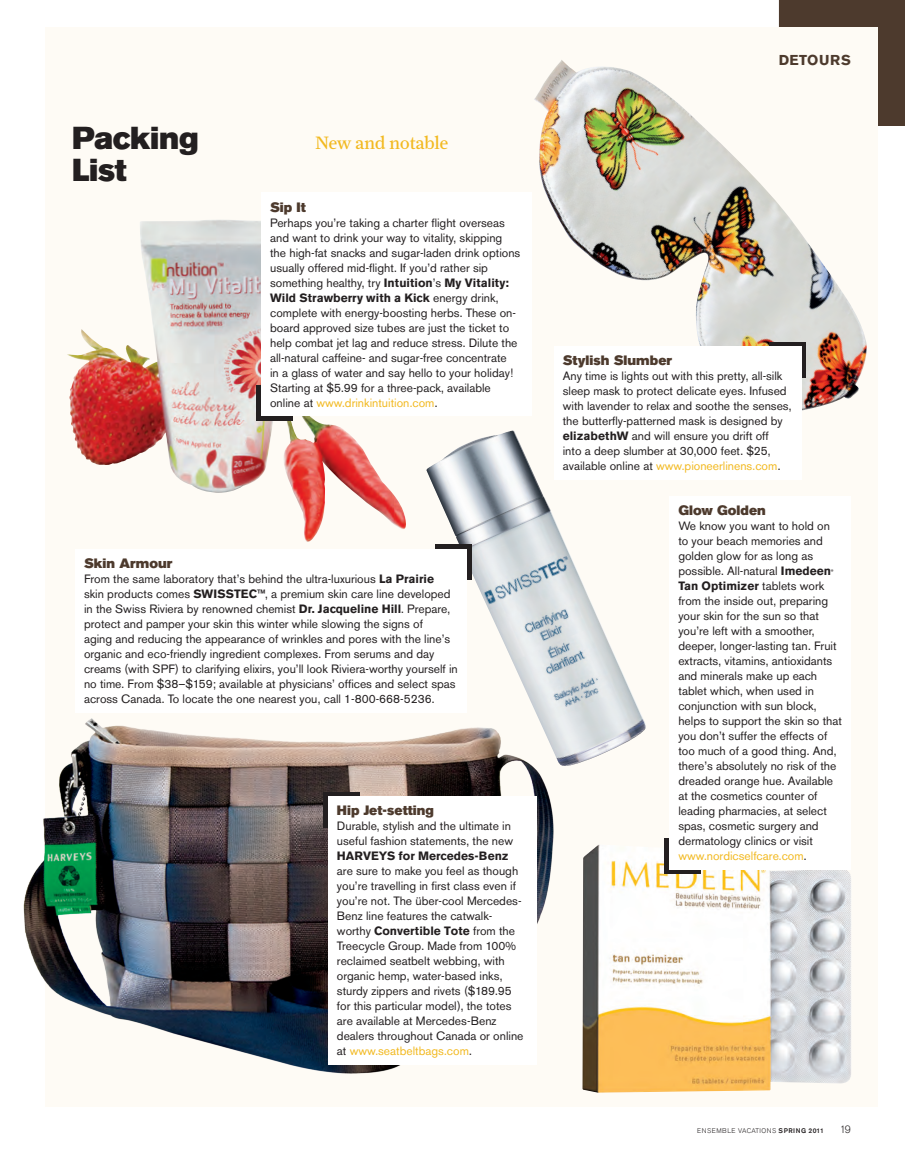
<style>
.page{position:relative;width:905px;height:1161px;background:#fff}
.page>*{position:absolute;margin:0;border:0;box-sizing:border-box;transform-origin:0 0}
.t1{font:31.5px/31.5px "Akzidenz Grotesk BQ Super";letter-spacing:-.01em;color:#231f20}
.Detours_text_intro{font:18px "Farnham Text";color:#f2b920}
.t2{font:700 14.25px "Akzidenz Grotesk BQ";letter-spacing:.035em;color:#4d3a2d}
.Detours_text_sans{font:13.5px "Akzidenz Grotesk BQ Super";color:#4d3a2d}
.Detours_text_sans-2{font:12px/15px "Akzidenz Grotesk BQ";color:#231f20}
.t3{font:300 10.5px "Akzidenz Grotesk BQ";color:#231f20}
.t4{font:300 6.75px "Akzidenz Grotesk BQ";letter-spacing:.07em;color:#231f20}
.s1{font-weight:700}
.s2{color:#f2b920}
.s3{font-family:"Myriad Pro";font-size:6.75px}
.s4{font-weight:500}
</style>
<div class="page">
<div style="left:778px;top:0;width:126px;height:126px;background:#4d3a2d"></div>
<div style="left:45px;top:27px;width:833px;height:1080px;background:#fefbf5"></div>
<img style="left:67px;top:220px;width:339px;height:322px">
<img style="left:582px;top:844px;width:269px;height:249px">
<img style="left:534px;top:60px;width:333px;height:351px">
<img style="left:23px;top:718px;width:531px;height:356px">
<img style="left:426px;top:431px;width:220px;height:335px">
<div style="left:256px;top:385px;width:36px;height:36px;background:#231f20"></div>
<div style="left:770px;top:342px;width:36px;height:36px;background:#231f20"></div>
<div style="left:664px;top:838px;width:36px;height:36px;background:#231f20"></div>
<div style="left:435px;top:544px;width:36px;height:36px;background:#231f20"></div>
<div style="left:323px;top:792px;width:36px;height:36px;background:#231f20"></div>
<div style="left:261px;top:193px;width:270px;height:223px;background:#fff"></div>
<div style="left:554px;top:346px;width:247px;height:134px;background:#fff"></div>
<div style="left:75px;top:549px;width:391px;height:163px;background:#fff"></div>
<div style="left:669px;top:496px;width:181px;height:374px;background:#fff"></div>
<div style="left:328px;top:796px;width:208px;height:269px;background:#fff"></div>
<p class="t1" style="left:72px;top:123px;width:128px">Packing<br>List</p>
<p class="Detours_text_intro" style="left:315px;top:132px;width:135px">New and notable</p>
<p class="Detours_text_sans" style="left:270px;top:199px;width:37px">Sip It</p>
<p class="Detours_text_sans-2" style="left:270px;top:215px;width:252px">Perhaps you’re taking a charter flight overseas and want to drink your way to vitality, skipping the high-fat snacks and sugar-laden drink options usually offered mid-flight. If you’d rather sip something healthy, try <span class="s1">Intuition</span>’s <span class="s1">My Vitality:<br>Wild Strawberry with a Kick</span> energy drink, complete with energy-boosting herbs. These on&shy;board approved size tubes are just the ticket to help combat jet lag and reduce stress. Dilute the all-natural caffeine- and sugar-free concentrate<br>in a glass of water and say hello to your holiday!<br>Starting at $5.99 for a three-pack, available online at <span class="s2">www.drinkintuition.com</span>.</p>
<p class="Detours_text_sans" style="left:84px;top:555px;width:90px">Skin Armour</p>
<p class="Detours_text_sans-2" style="left:84px;top:571px;width:375px">From the same laboratory that’s behind the ultra-luxurious <span class="s1">La Prairie<br></span>skin products comes <span class="s1">SWISSTEC™</span>, a premium skin care line developed in the Swiss Riviera by renowned chemist <span class="s1">Dr. Jacqueline Hill</span>. Prepare, protect and pamper your skin this winter while slowing the signs of<br>aging and reducing the appearance of wrinkles and pores with the line’s organic and eco-friendly ingredient complexes. From serums and day creams (with SPF) to clarifying elixirs, you’ll look Riviera-worthy yourself in no time. From $38–$159; available at physicians’ offices and select spas across Canada. To locate the one nearest you, call 1-800-668-5236.</p>
<p class="Detours_text_sans" style="left:337px;top:803px;width:99px">Hip Jet-setting</p>
<p class="Detours_text_sans-2" style="left:337px;top:819px;width:188px">Durable, stylish and the ultimate in useful fashion statements, the new <span class="s1">HARVEYS for Mercedes-Benz </span>are sure to make you feel as though you’re travelling in first class even if you’re not. The über-cool Mercedes-Benz line features the catwalk&shy;worthy <span class="s1">Convertible Tote</span> from the Treecycle Group. Made from 100% reclaimed seatbelt webbing, with organic hemp, water-based inks, sturdy zippers and rivets ($189.95 for this particular model), the totes are available at Mercedes-Benz dealers throughout Canada or online at <span class="s2">www.seatbeltbags.com</span>.</p>
<p class="t2" style="left:778px;top:51px;width:74px">DETOURS</p>
<p class="Detours_text_sans" style="left:562px;top:353px;width:111px">Stylish Slumber</p>
<p class="Detours_text_sans-2" style="left:562px;top:369px;width:230px">Any time is lights out with this pretty, all-silk sleep mask to protect delicate eyes. Infused with lavender to relax and soothe the senses, the butterfly-patterned mask is designed by <span class="s1">elizabethW</span> and will ensure you drift off<br>into a deep slumber at 30,000 feet. $25, available online at <span class="s2">www.pioneerlinens.com</span>.</p>
<p class="Detours_text_sans" style="left:678px;top:503px;width:89px">Glow Golden</p>
<p class="Detours_text_sans-2" style="left:678px;top:519px;width:165px">We know you want to hold on to your beach memories and golden glow for as long as possible. All-natural <span class="s1">Imedeen</span><span class="s3">®<br></span><span class="s1">Tan Optimizer</span> tablets work from the inside out, preparing your skin for the sun so that you’re left with a smoother, deeper, longer-lasting tan. Fruit extracts, vitamins, antioxidants and minerals make up each tablet which, when used in conjunction with sun block, helps to support the skin so that you don’t suffer the effects of too much of a good thing. And, there’s absolutely no risk of the dreaded orange hue. Available at the cosmetics counter of leading pharmacies, at select spas, cosmetic surgery and dermatology clinics or visit <span class="s2">www.nordicselfcare.com</span>.</p>
<p class="t4" style="left:697px;top:1127px;width:128px">ENSEMBLE VACATIONS <span class="s4">SPRING 2011</span></p>
<p class="t3" style="left:839px;top:1124px;width:13px">19</p>
</div>
